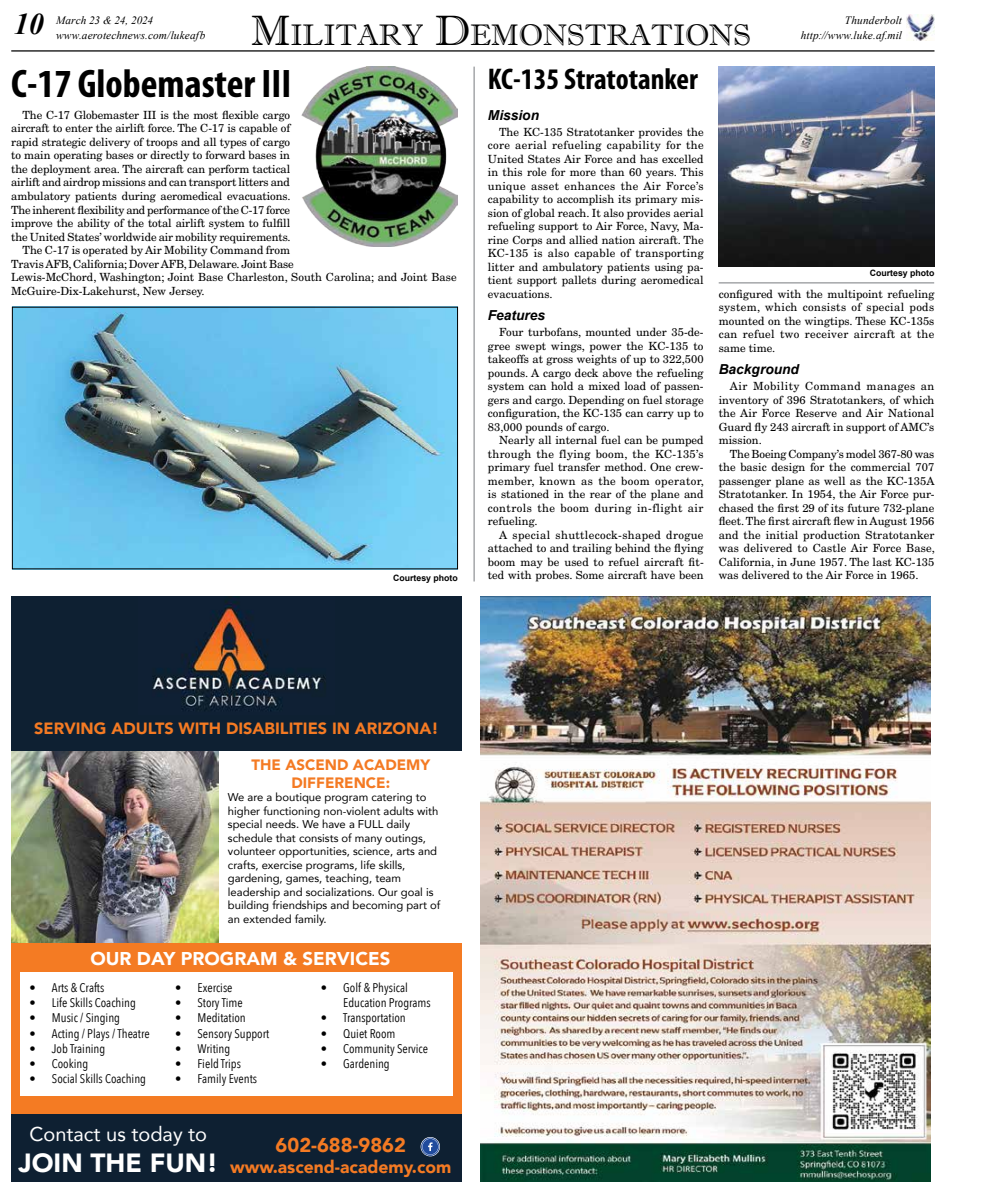
<style>
.page{position:relative;width:989px;height:1193px;background:#fff}
.page>*{position:absolute;margin:0;border:0;box-sizing:border-box;transform-origin:0 0}
.t1{font:700 condensed 40px "Myriad Pro";color:#000}
.t2{font:700 condensed 30px "Myriad Pro";color:#000}
.t3{font:italic 700 30px "Times New Roman";color:#000}
.t4{font:29.75px "Imprint MT Shadow";color:#000}
.t5{font:900 26.25px "Avenir";color:#fff}
.t6{font:20px "Avenir";color:#fff}
.t7{font:900 20px "Avenir";color:#f47a23}
.t8{font:900 18.5px "Avenir";color:#fff}
.t9{font:900 17.5px "Avenir";color:#f47a23}
.t10{font:900 16.25px "Avenir";color:#f47a23}
.t11{font:900 15px/18px "Avenir";color:#f47a23;text-align:center}
.t12{font:italic 700 13.75px "Arial";color:#000}
.t13{font:12.5px/15px "Avenir Next Condensed";color:#000}
.t14{font:11.25px/13.5px "New Century Schlbk LT Std";letter-spacing:-.01em;color:#000;text-align:justify}
.t15{font:11.25px/13.5px "Avenir";color:#000}
.t16{font:italic 11.25px/15px "Times New Roman";letter-spacing:.01em;color:#000}
.t17{font:700 8.75px "Arial";color:#000}
.s1{font-size:42.5px}
</style>
<div class="page">
<img style="left:906px;top:15px;width:28px;height:26px">
<hr style="left:11px;top:50px;width:923px;height:2px;background:#000">
<img style="left:14px;top:307px;width:444px;height:262px">
<img style="left:301px;top:67px;width:157px;height:180px">
<hr style="left:473px;top:67px;width:1px;height:514px;background:#939598">
<img style="left:718px;top:67px;width:215px;height:199px">
<hr style="left:718px;top:282px;width:215px;height:1px;background:#939598">
<img style="left:11px;top:750px;width:207px;height:193px">
<div style="left:11px;top:596px;width:450px;height:154px;background:#0e2032"></div>
<div style="left:11px;top:1113px;width:450px;height:68px;background:#0e2032"></div>
<img style="left:152px;top:596px;width:174px;height:115px">
<svg style="left:420px;top:1137px;width:20px;height:19px"></svg>
<svg style="left:421px;top:1137px;width:18px;height:18px"></svg>
<div style="left:11px;top:943px;width:450px;height:170px;background:#f47b23"></div>
<div style="left:20px;top:971px;width:433px;height:124px;background:#fff"></div>
<img style="left:480px;top:596px;width:450px;height:585px">
<h2 class="t3" style="left:14px;top:3px;width:31px">10</h2>
<p class="t16" style="left:56px;top:12px;width:151px">March 23 &amp; 24, 2024 www.aerotechnews.com/lukeafb</p>
<p class="t16" style="left:844px;top:12px;width:58px">Thunderbolt</p>
<h3 class="t4" style="left:251px;top:17px;width:501px"><span class="s1">M</span>ILITARY <span class="s1">D</span>EMONSTRATIONS</h3>
<p class="t16" style="left:800px;top:27px;width:103px">http://www.luke.af.mil</p>
<h1 class="t1" style="left:11px;top:58px;width:281px">C-17 Globemaster III</h1>
<p class="t14" style="left:22px;top:108px;width:269px">The C-17 Globemaster III is the most flexible cargo</p>
<p class="t14" style="left:11px;top:122px;width:280px">aircraft to enter the airlift force. The C-17 is capable of</p>
<p class="t14" style="left:11px;top:135px;width:280px">rapid strategic delivery of troops and all types of cargo</p>
<p class="t14" style="left:11px;top:149px;width:280px">to main operating bases or directly to forward bases in</p>
<p class="t14" style="left:11px;top:162px;width:280px">the deployment area. The aircraft can perform tactical</p>
<p class="t14" style="left:11px;top:176px;width:280px">airlift and airdrop missions and can transport litters and</p>
<p class="t14" style="left:11px;top:189px;width:281px">ambulatory patients during aeromedical evacuations.</p>
<p class="t14" style="left:11px;top:203px;width:280px">The inherent flexibility and performance of the C-17 force</p>
<p class="t14" style="left:11px;top:216px;width:280px">improve the ability of the total airlift system to fulfill</p>
<p class="t14" style="left:11px;top:230px;width:281px">the United States’ worldwide air mobility requirements.</p>
<p class="t14" style="left:22px;top:243px;width:269px">The C-17 is operated by Air Mobility Command from</p>
<p class="t14" style="left:11px;top:257px;width:284px">Travis AFB, California; Dover AFB, Delaware. Joint Base</p>
<p class="t14" style="left:11px;top:270px;width:447px">Lewis-McChord, Washington; Joint Base Charleston, South Carolina; and Joint Base</p>
<p class="t14" style="left:11px;top:284px;width:195px">McGuire-Dix-Lakehurst, New Jersey.</p>
<p class="t17" style="left:393px;top:571px;width:66px">Courtesy photo</p>
<h2 class="t2" style="left:488px;top:60px;width:211px">KC-135 Stratotanker</h2>
<p class="t12" style="left:488px;top:106px;width:53px">Mission</p>
<p class="t14" style="left:488px;top:125px;width:217px;text-indent:11px">The KC-135 Stratotanker provides the core aerial refueling capability for the United States Air Force and has excelled in this role for more than 60 years. This unique asset enhances the Air Force’s capability to accomplish its primary mis&shy;sion of global reach. It also provides aerial refueling support to Air Force, Navy, Ma&shy;rine Corps and allied nation aircraft. The KC-135 is also capable of transporting litter and ambulatory patients using pa&shy;tient support pallets during aeromedical evacuations.</p>
<p class="t12" style="left:488px;top:306px;width:59px">Features</p>
<p class="t14" style="left:488px;top:325px;width:217px;text-indent:11px">Four turbofans, mounted under 35-de&shy;gree swept wings, power the KC-135 to takeoffs at gross weights of up to 322,500 pounds. A cargo deck above the refueling system can hold a mixed load of passen&shy;gers and cargo. Depending on fuel storage configuration, the KC-135 can carry up to 83,000 pounds of cargo.</p>
<p class="t14" style="left:488px;top:433px;width:218px;text-indent:11px">Nearly all internal fuel can be pumped through the flying boom, the KC-135’s primary fuel transfer method. One crew&shy;member, known as the boom operator, is stationed in the rear of the plane and controls the boom during in-flight air refueling.</p>
<p class="t14" style="left:488px;top:528px;width:217px;text-indent:11px">A special shuttlecock-shaped drogue attached to and trailing behind the flying boom may be used to refuel aircraft fit&shy;ted with probes. Some aircraft have been</p>
<p class="t17" style="left:869px;top:267px;width:66px">Courtesy photo</p>
<p class="t14" style="left:718px;top:287px;width:217px">configured with the multipoint refueling system, which consists of special pods mounted on the wingtips. These KC-135s can refuel two receiver aircraft at the same time.</p>
<p class="t12" style="left:718px;top:360px;width:82px">Background</p>
<p class="t14" style="left:718px;top:379px;width:217px;text-indent:11px">Air Mobility Command manages an inventory of 396 Stratotankers, of which the Air Force Reserve and Air National Guard fly 243 aircraft in support of AMC’s mission.</p>
<p class="t14" style="left:718px;top:447px;width:217px;text-indent:11px">The Boeing Company’s model 367-80 was the basic design for the commercial 707 passenger plane as well as the KC-135A Stratotanker. In 1954, the Air Force pur&shy;chased the first 29 of its future 732-plane fleet. The first aircraft flew in August 1956 and the initial production Stratotanker was delivered to Castle Air Force Base, California, in June 1957. The last KC-135 was delivered to the Air Force in 1965.</p>
<h3 class="t10" style="left:34px;top:714px;width:406px">SERVING ADULTS WITH DISABILITIES IN ARIZONA!</h3>
<h3 class="t11" style="left:251px;top:755px;width:180px">THE ASCEND ACADEMY<br>DIFFERENCE:</h3>
<p class="t15" style="left:228px;top:790px;width:214px">We are a boutique program catering to higher functioning non-violent adults with special needs. We have a FULL daily schedule that consists of many outings, volunteer opportunities, science, arts and crafts, exercise programs, life skills, gardening, games, teaching, team leadership and socializations. Our goal is building friendships and becoming part of an extended family.</p>
<h3 class="t8" style="left:90px;top:942px;width:301px">OUR DAY PROGRAM &amp; SERVICES</h3>
<p class="t13" style="left:29px;top:980px;width:76px">• Arts &amp; Crafts</p>
<p class="t13" style="left:29px;top:995px;width:108px">• Life Skills Coaching</p>
<p class="t13" style="left:29px;top:1010px;width:92px">• Music / Singing</p>
<p class="t13" style="left:29px;top:1025px;width:122px">• Acting / Plays / Theatre</p>
<p class="t13" style="left:29px;top:1040px;width:77px">• Job Training</p>
<p class="t13" style="left:29px;top:1055px;width:60px">• Cooking</p>
<p class="t13" style="left:29px;top:1070px;width:118px">• Social Skills Coaching</p>
<p class="t13" style="left:343px;top:980px;width:89px;text-indent:-22px">• Golf &amp; Physical<br>Education Programs</p>
<p class="t13" style="left:320px;top:1010px;width:87px">• Transportation</p>
<p class="t13" style="left:320px;top:1025px;width:76px">• Quiet Room</p>
<p class="t13" style="left:320px;top:1040px;width:109px">• Community Service</p>
<p class="t13" style="left:320px;top:1055px;width:71px">• Gardening</p>
<p class="t13" style="left:175px;top:980px;width:59px">• Exercise</p>
<p class="t13" style="left:175px;top:995px;width:69px">• Story Time</p>
<p class="t13" style="left:175px;top:1010px;width:72px">• Meditation</p>
<p class="t13" style="left:175px;top:1025px;width:96px">• Sensory Support</p>
<p class="t13" style="left:175px;top:1040px;width:57px">• Writing</p>
<p class="t13" style="left:175px;top:1055px;width:67px">• Field Trips</p>
<p class="t13" style="left:175px;top:1070px;width:83px">• Family Events</p>
<h3 class="t6" style="left:29px;top:1117px;width:179px">Contact us today to</h3>
<h3 class="t5" style="left:19px;top:1140px;width:201px">JOIN THE FUN!</h3>
<h3 class="t7" style="left:275px;top:1128px;width:132px">602-688-9862</h3>
<h3 class="t9" style="left:230px;top:1152px;width:223px">www.ascend-academy.com</h3>
</div>
